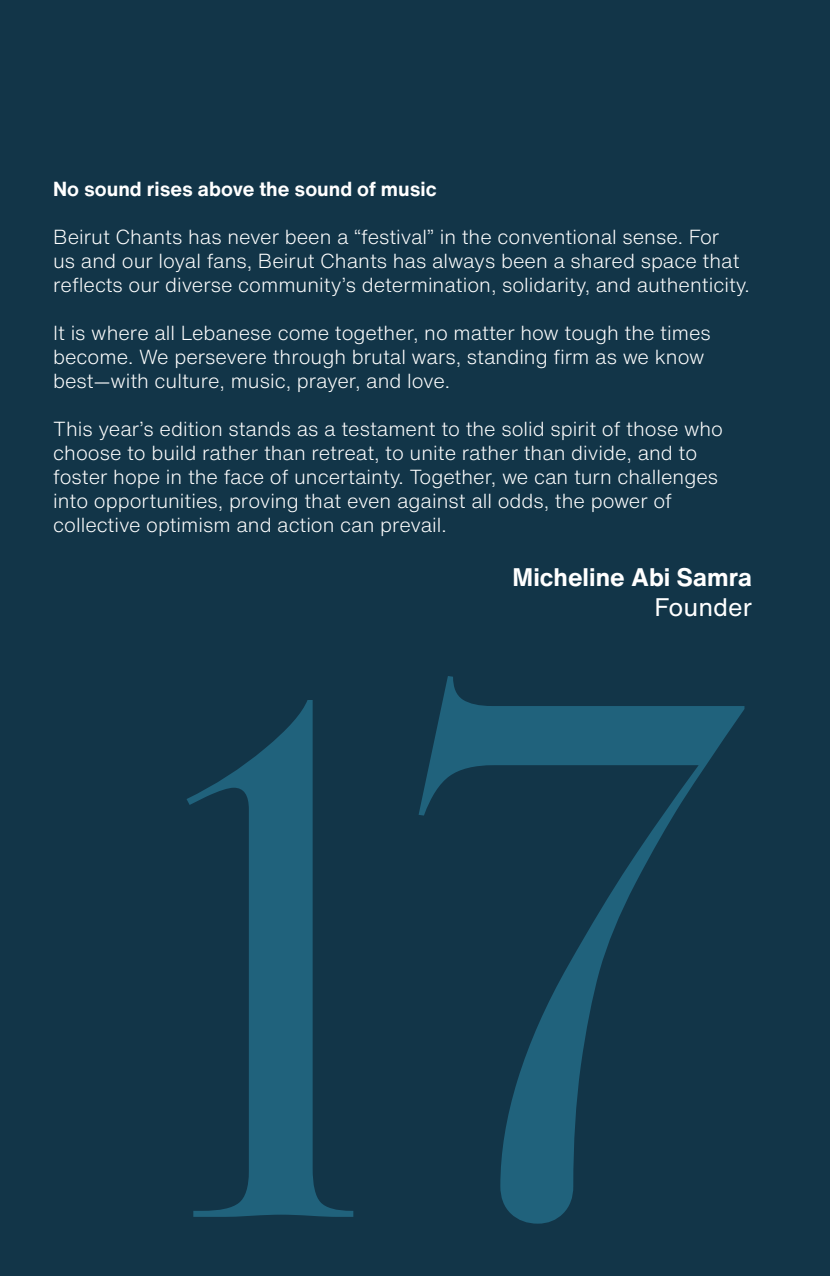
<style>
.page{position:relative;width:830px;height:1276px;background:#fff}
.page>*{position:absolute;margin:0;border:0;box-sizing:border-box;transform-origin:0 0}
.t1{font:750px "Saol Display";color:#20627c}
.t2{font:700 25px "Helvetica Now Text";color:#fff}
.t3{font:25px "Helvetica Now Text";color:#fff}
.t4{font:300 20px/24px "Helvetica Now Text";color:#fff}
.t5{font:700 20px "Helvetica Now Text";color:#fff}
</style>
<div class="page">
<div style="left:0;top:0;width:829px;height:1276px;background:#123548"></div>
<p class="t5" style="left:53px;top:173px;width:385px">No sound rises above the sound of music</p>
<p class="t4" style="left:53px;top:224px;width:697px">Beirut Chants has never been a “festival” in the conventional sense. For<br>us and our loyal fans, Beirut Chants has always been a shared space that reflects our diverse community’s determination, solidarity, and authenticity.</p>
<p class="t4" style="left:53px;top:320px;width:658px">It is where all Lebanese come together, no matter how tough the times become. We persevere through brutal wars, standing firm as we know best—with culture, music, prayer, and love.</p>
<p class="t4" style="left:53px;top:416px;width:671px">This year’s edition stands as a testament to the solid spirit of those who choose to build rather than retreat, to unite rather than divide, and to foster hope in the face of uncertainty. Together, we can turn challenges into opportunities, proving that even against all odds, the power of collective optimism and action can prevail.</p>
<p class="t2" style="left:512px;top:558px;width:241px">Micheline Abi Samra</p>
<p class="t3" style="left:654px;top:588px;width:99px">Founder</p>
<h1 class="t1" style="left:153px;top:421px;width:594px">17</h1>
</div>
